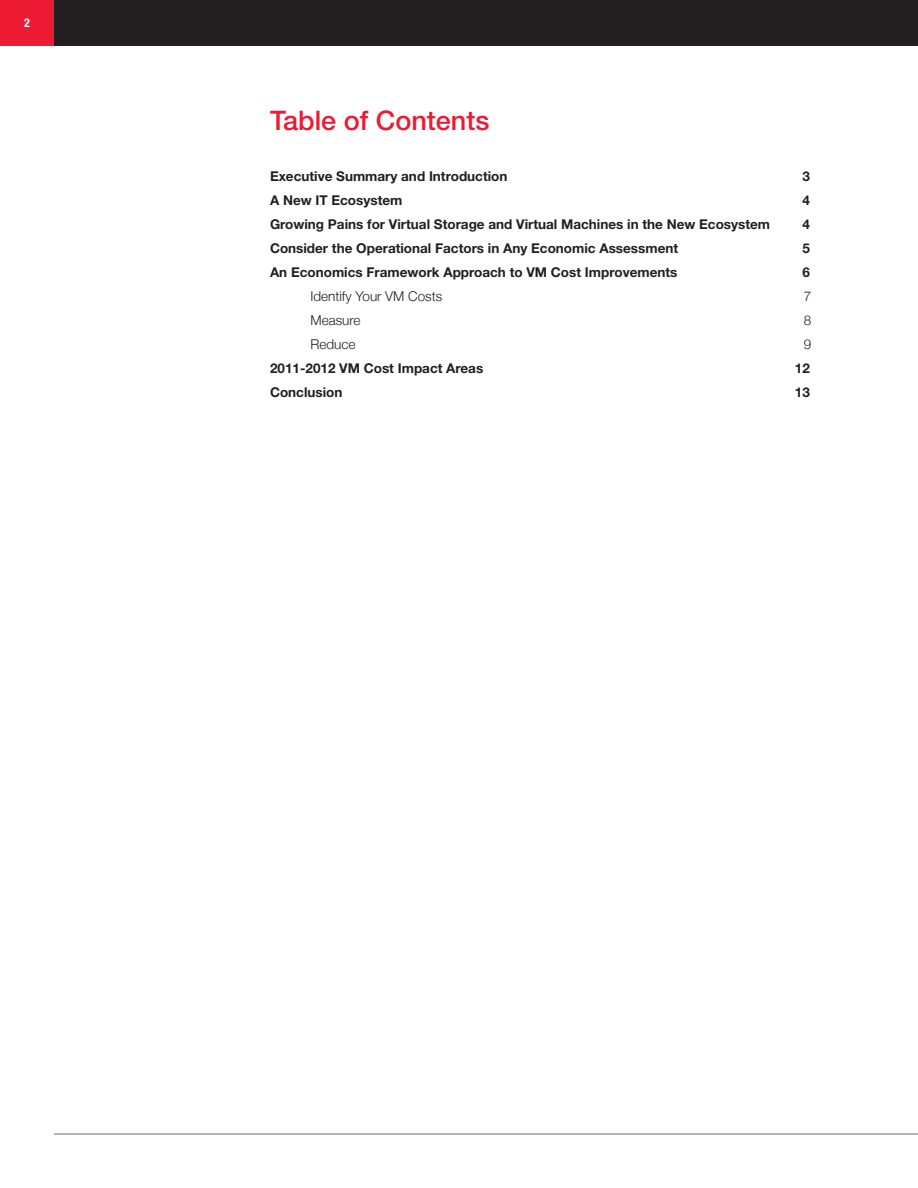
<style>
.page{position:relative;width:918px;height:1188px;background:#fff}
.page>*{position:absolute;margin:0;border:0;box-sizing:border-box;transform-origin:0 0}
.t1{font:500 27px "Helvetica Neue LT Std";color:#ed1a33}
.t2{font:700 13.5px "Helvetica Neue LT Std";color:#231f20}
.t3{font:300 13.5px "Helvetica Neue LT";color:#231f20}
.t4{font:700 condensed 12px "Helvetica Neue LT Std";color:#fff}
</style>
<div class="page">
<hr style="left:54px;top:1134px;width:864px;height:1px;background:#6c6d70">
<div style="left:54px;top:0;width:864px;height:46px;background:#231f20"></div>
<div style="left:0;top:0;width:54px;height:46px;background:#ed1a33"></div>
<p class="t4" style="left:24px;top:16px;width:7px">2</p>
<h1 class="t1" style="left:270px;top:104px;width:221px">Table of Contents</h1>
<p class="t2" style="left:270px;top:168px;width:239px">Executive Summary and Introduction</p>
<p class="t2" style="left:802px;top:168px;width:9px">3</p>
<p class="t2" style="left:270px;top:192px;width:134px">A New IT Ecosystem</p>
<p class="t2" style="left:802px;top:192px;width:9px">4</p>
<p class="t2" style="left:270px;top:216px;width:502px">Growing Pains for Virtual Storage and Virtual Machines in the New Ecosystem</p>
<p class="t2" style="left:802px;top:216px;width:9px">4</p>
<p class="t2" style="left:270px;top:240px;width:410px">Consider the Operational Factors in Any Economic Assessment</p>
<p class="t2" style="left:802px;top:240px;width:9px">5</p>
<p class="t2" style="left:270px;top:264px;width:409px">An Economics Framework Approach to VM Cost Improvements</p>
<p class="t2" style="left:802px;top:264px;width:9px">6</p>
<p class="t3" style="left:310px;top:288px;width:133px">Identify Your VM Costs</p>
<p class="t3" style="left:804px;top:288px;width:9px">7</p>
<p class="t3" style="left:310px;top:312px;width:52px">Measure</p>
<p class="t3" style="left:804px;top:312px;width:9px">8</p>
<p class="t3" style="left:310px;top:336px;width:47px">Reduce</p>
<p class="t3" style="left:804px;top:336px;width:9px">9</p>
<p class="t2" style="left:270px;top:360px;width:215px">2011-2012 VM Cost Impact Areas</p>
<p class="t2" style="left:795px;top:360px;width:17px">12</p>
<p class="t2" style="left:270px;top:384px;width:74px">Conclusion</p>
<p class="t2" style="left:795px;top:384px;width:17px">13</p>
</div>
